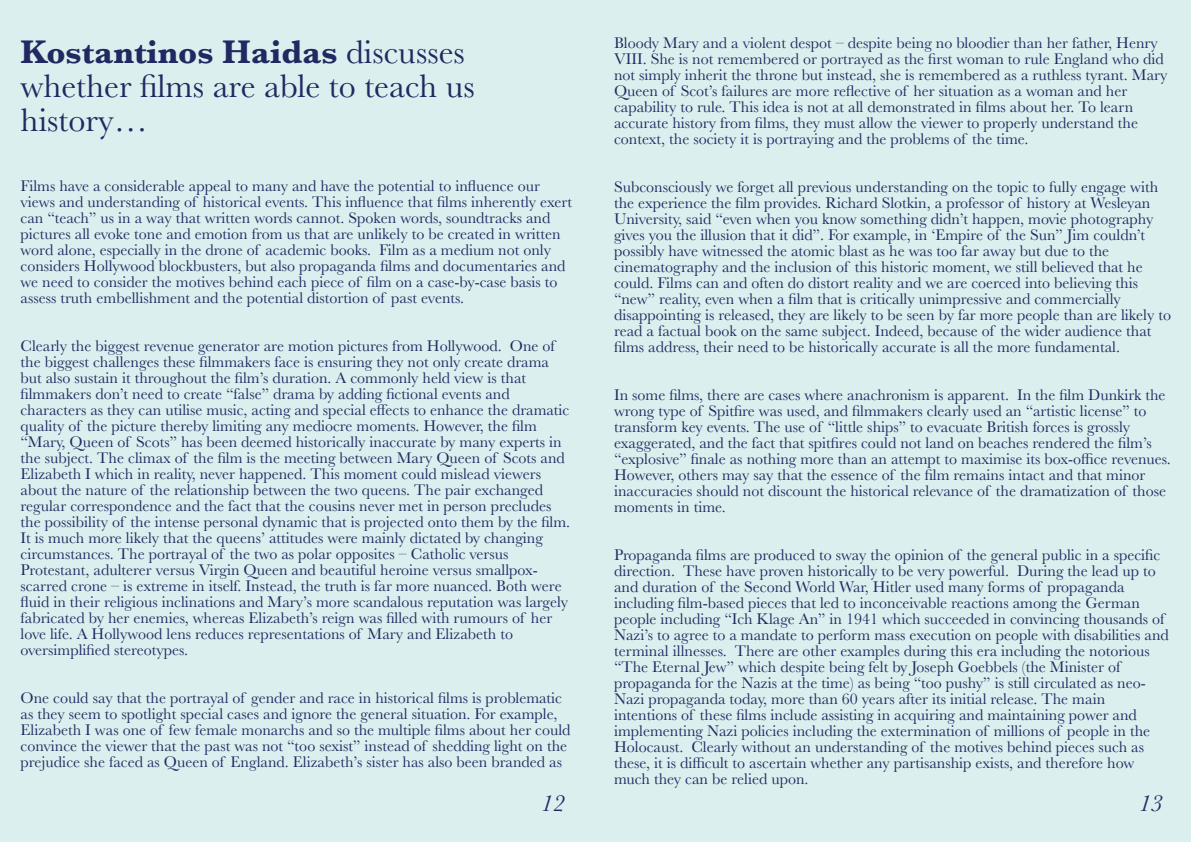
<style>
.page{position:relative;width:1191px;height:842px;background:#fff}
.page>*{position:absolute;margin:0;border:0;box-sizing:border-box;transform-origin:0 0}
.t1{font:34px/34px "Baskerville";color:#222962}
.t2{font:italic 24px "Baskerville";color:#222661}
.t3{font:16px/16px "Baskerville";color:#222962}
.s1{font-weight:700}
</style>
<div class="page">
<div style="left:595px;top:0;width:596px;height:842px;background:#dbf0ee"></div>
<div style="left:0;top:0;width:595px;height:842px;background:#dbf0ee"></div>
<h1 class="t1" style="left:21px;top:35px;width:456px"><span class="s1">Kostantinos Haidas</span> discusses whether films are able to teach us history…</h1>
<p class="t3" style="left:21px;top:178px;width:553px">Films have a considerable appeal to many and have the potential to influence our views and understanding of historical events. This influence that films inherently exert can “teach” us in a way that written words cannot. Spoken words, soundtracks and pictures all evoke tone and emotion from us that are unlikely to be created in written word alone, especially in the drone of academic books. Film as a medium not only considers Hollywood blockbusters, but also propaganda films and documentaries and we need to consider the motives behind each piece of film on a case-by-case basis to assess truth embellishment and the potential distortion of past events.</p>
<p class="t3" style="left:21px;top:338px;width:551px">Clearly the biggest revenue generator are motion pictures from Hollywood. One of the biggest challenges these filmmakers face is ensuring they not only create drama but also sustain it throughout the film’s duration. A commonly held view is that filmmakers don’t need to create “false” drama by adding fictional events and characters as they can utilise music, acting and special effects to enhance the dramatic quality of the picture thereby limiting any mediocre moments. However, the film “Mary, Queen of Scots” has been deemed historically inaccurate by many experts in the subject. The climax of the film is the meeting between Mary Queen of Scots and Elizabeth I which in reality, never happened. This moment could mislead viewers about the nature of the relationship between the two queens. The pair exchanged regular correspondence and the fact that the cousins never met in person precludes the possibility of the intense personal dynamic that is projected onto them by the film.<br>It is much more likely that the queens’ attitudes were mainly dictated by changing circumstances. The portrayal of the two as polar opposites – Catholic versus Protestant, adulterer versus Virgin Queen and beautiful heroine versus smallpox&shy;scarred crone – is extreme in itself. Instead, the truth is far more nuanced. Both were fluid in their religious inclinations and Mary’s more scandalous reputation was largely fabricated by her enemies, whereas Elizabeth’s reign was filled with rumours of her love life. A Hollywood lens reduces representations of Mary and Elizabeth to oversimplified stereotypes.</p>
<p class="t3" style="left:21px;top:690px;width:551px">One could say that the portrayal of gender and race in historical films is problematic as they seem to spotlight special cases and ignore the general situation. For example, Elizabeth I was one of few female monarchs and so the multiple films about her could convince the viewer that the past was not “too sexist” instead of shedding light on the prejudice she faced as Queen of England. Elizabeth’s sister has also been branded as</p>
<h2 class="t2" style="left:541px;top:790px;width:26px">12</h2>
<p class="t3" style="left:614px;top:35px;width:555px">Bloody Mary and a violent despot – despite being no bloodier than her father, Henry VIII. She is not remembered or portrayed as the first woman to rule England who did not simply inherit the throne but instead, she is remembered as a ruthless tyrant. Mary Queen of Scot’s failures are more reflective of her situation as a woman and her capability to rule. This idea is not at all demonstrated in films about her. To learn accurate history from films, they must allow the viewer to properly understand the context, the society it is portraying and the problems of the time.</p>
<p class="t3" style="left:614px;top:179px;width:558px">Subconsciously we forget all previous understanding on the topic to fully engage with the experience the film provides. Richard Slotkin, a professor of history at Wesleyan University, said “even when you know something didn’t happen, movie photography gives you the illusion that it did”. For example, in ‘Empire of the Sun” Jim couldn’t possibly have witnessed the atomic blast as he was too far away but due to the cinematography and the inclusion of this historic moment, we still believed that he could. Films can and often do distort reality and we are coerced into believing this “new” reality, even when a film that is critically unimpressive and commercially disappointing is released, they are likely to be seen by far more people than are likely to read a factual book on the same subject. Indeed, because of the wider audience that films address, their need to be historically accurate is all the more fundamental.</p>
<p class="t3" style="left:614px;top:387px;width:558px">In some films, there are cases where anachronism is apparent. In the film Dunkirk the wrong type of Spitfire was used, and filmmakers clearly used an “artistic license” to transform key events. The use of “little ships” to evacuate British forces is grossly exaggerated, and the fact that spitfires could not land on beaches rendered the film’s “explosive” finale as nothing more than an attempt to maximise its box-office revenues.<br>However, others may say that the essence of the film remains intact and that minor inaccuracies should not discount the historical relevance of the dramatization of those moments in time.</p>
<p class="t3" style="left:614px;top:547px;width:556px">Propaganda films are produced to sway the opinion of the general public in a specific direction. These have proven historically to be very powerful. During the lead up to and duration of the Second World War, Hitler used many forms of propaganda including film-based pieces that led to inconceivable reactions among the German people including “Ich Klage An” in 1941 which succeeded in convincing thousands of Nazi’s to agree to a mandate to perform mass execution on people with disabilities and terminal illnesses. There are other examples during this era including the notorious “The Eternal Jew” which despite being felt by Joseph Goebbels (the Minister of propaganda for the Nazis at the time) as being “too pushy” is still circulated as neo-Nazi propaganda today, more than 60 years after its initial release. The main intentions of these films include assisting in acquiring and maintaining power and implementing Nazi policies including the extermination of millions of people in the Holocaust. Clearly without an understanding of the motives behind pieces such as these, it is difficult to ascertain whether any partisanship exists, and therefore how much they can be relied upon.</p>
<h2 class="t2" style="left:1139px;top:790px;width:26px">13</h2>
</div>
